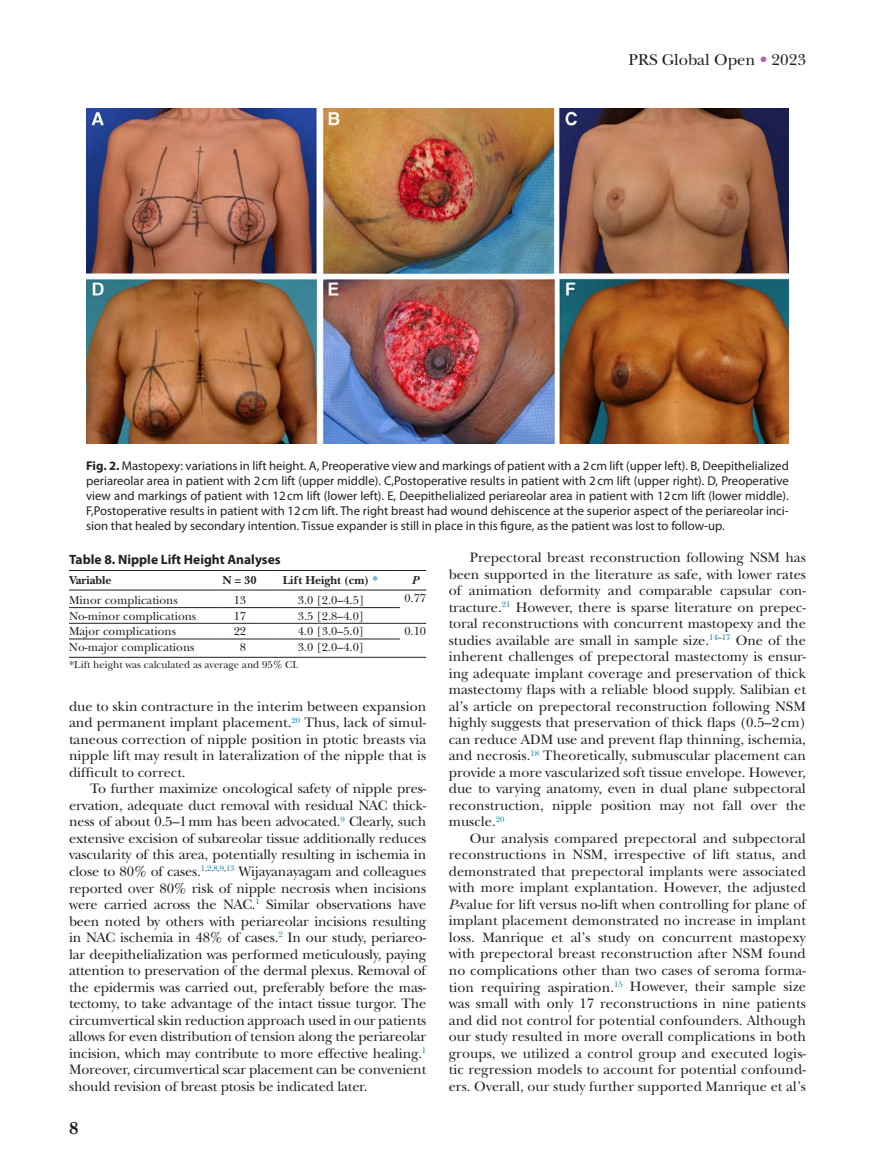
<style>
.page{position:relative;width:878px;height:1175px;background:#fff}
.page>*{position:absolute;margin:0;border:0;box-sizing:border-box;transform-origin:0 0}
.t1{font:700 18px "New Baskerville Std";color:#231f20}
.t2{font:16.5px "New Baskerville Std";color:#231f20}
.t3{font:14.25px/16.5px "New Baskerville Std";color:#231f20;text-align:justify}
.t4{font:700 13.5px "Myriad Pro";color:#231f20}
.t5{font:12.75px/15px "Myriad Pro";color:#231f20;text-align:justify}
.t6{font:12px "New Baskerville Std";color:#231f20}
.t7{font:700 12px "New Baskerville Std";color:#231f20}
.t8{font:italic 700 12px "New Baskerville Std";color:#231f20}
.t9{font:10.5px "New Baskerville Std";color:#231f20}
.s1{color:#a866aa}
.s2{font-weight:700}
.s3{color:#0f7eac}
.s4{font-style:italic}
</style>
<div class="page">
<img style="left:86px;top:108px;width:702px;height:336px">
<hr style="left:69px;top:570px;width:149px;height:1px;background:#231f20">
<hr style="left:69px;top:589px;width:149px;height:1px;background:#231f20">
<hr style="left:218px;top:570px;width:60px;height:1px;background:#231f20">
<hr style="left:218px;top:589px;width:60px;height:1px;background:#231f20">
<hr style="left:278px;top:570px;width:122px;height:1px;background:#231f20">
<hr style="left:278px;top:589px;width:122px;height:1px;background:#231f20">
<svg style="left:400px;top:570px;width:26px;height:1px"></svg>
<svg style="left:400px;top:589px;width:26px;height:1px"></svg>
<hr style="left:69px;top:607px;width:149px;height:1px;background:#231f20">
<hr style="left:218px;top:607px;width:60px;height:1px;background:#231f20">
<hr style="left:278px;top:607px;width:122px;height:1px;background:#231f20">
<hr style="left:69px;top:623px;width:149px;height:1px;background:#231f20">
<hr style="left:218px;top:623px;width:60px;height:1px;background:#231f20">
<hr style="left:278px;top:623px;width:122px;height:1px;background:#231f20">
<svg style="left:400px;top:623px;width:26px;height:1px"></svg>
<svg style="left:400px;top:657px;width:26px;height:1px"></svg>
<hr style="left:69px;top:638px;width:149px;height:1px;background:#231f20">
<hr style="left:69px;top:657px;width:149px;height:1px;background:#231f20">
<hr style="left:218px;top:638px;width:60px;height:1px;background:#231f20">
<hr style="left:218px;top:657px;width:60px;height:1px;background:#231f20">
<hr style="left:278px;top:638px;width:122px;height:1px;background:#231f20">
<hr style="left:278px;top:657px;width:122px;height:1px;background:#231f20">
<p class="t2" style="left:628px;top:50px;width:179px">PRS Global Open <span class="s1">•</span> 2023</p>
<p class="t5" style="left:86px;top:458px;width:704px"><span class="s2">Fig. 2.</span> Mastopexy: variations in lift height. A, Preoperative view and markings of patient with a 2cm lift (upper left). B, Deepithelialized periareolar area in patient with 2cm lift (upper middle). C,Postoperative results in patient with 2cm lift (upper right). D, Preoperative view and markings of patient with 12cm lift (lower left). E, Deepithelialized periareolar area in patient with 12cm lift (lower middle).<br>F,Postoperative results in patient with 12cm lift. The right breast had wound dehiscence at the superior aspect of the periareolar inci&shy;sion that healed by secondary intention. Tissue expander is still in place in this figure, as the patient was lost to follow-up.</p>
<p class="t4" style="left:69px;top:551px;width:213px">Table 8. Nipple Lift Height Analyses</p>
<p class="t7" style="left:69px;top:573px;width:44px">Variable</p>
<p class="t7" style="left:222px;top:573px;width:36px">N = 30</p>
<p class="t7" style="left:283px;top:573px;width:97px">Lift Height (cm) <span class="s3">*</span></p>
<p class="t8" style="left:412px;top:573px;width:8px">P</p>
<p class="t6" style="left:69px;top:593px;width:110px">Minor complications</p>
<p class="t6" style="left:234px;top:593px;width:14px">13</p>
<p class="t6" style="left:298px;top:593px;width:68px">3.0 [2.0–4.5]</p>
<p class="t6" style="left:404px;top:591px;width:23px">0.77</p>
<p class="t6" style="left:69px;top:608px;width:129px">No-minor complications</p>
<p class="t6" style="left:234px;top:608px;width:14px">17</p>
<p class="t6" style="left:298px;top:608px;width:68px">3.5 [2.8–4.0]</p>
<p class="t6" style="left:69px;top:624px;width:109px">Major complications</p>
<p class="t6" style="left:234px;top:624px;width:14px">22</p>
<p class="t6" style="left:298px;top:624px;width:68px">4.0 [3.0–5.0]</p>
<p class="t6" style="left:404px;top:624px;width:23px">0.10</p>
<p class="t6" style="left:69px;top:640px;width:127px">No-major complications</p>
<p class="t6" style="left:240px;top:640px;width:8px">8</p>
<p class="t6" style="left:298px;top:640px;width:68px">3.0 [2.0–4.0]</p>
<p class="t9" style="left:69px;top:658px;width:231px">*Lift height was calculated as average and 95% CI.</p>
<p class="t3" style="left:448px;top:549px;width:359px;text-indent:21px">Prepectoral breast reconstruction following NSM has been supported in the literature as safe, with lower rates of animation deformity and comparable capsular con&shy;tracture.<sup>21</sup> However, there is sparse literature on prepec&shy;toral reconstructions with concurrent mastopexy and the studies available are small in sample size.<sup>14</sup><sup>–</sup><sup>17</sup> One of the inherent challenges of prepectoral mastectomy is ensur&shy;ing adequate implant coverage and preservation of thick mastectomy flaps with a reliable blood supply. Salibian et al’s article on prepectoral reconstruction following NSM highly suggests that preservation of thick flaps (0.5–2cm) can reduce ADM use and prevent flap thinning, ischemia, and necrosis.<sup>18</sup> Theoretically, submuscular placement can provide a more vascularized soft tissue envelope. However, due to varying anatomy, even in dual plane subpectoral reconstruction, nipple position may not fall over the muscle.<sup>20</sup></p>
<p class="t3" style="left:448px;top:830px;width:359px;text-indent:21px">Our analysis compared prepectoral and subpectoral reconstructions in NSM, irrespective of lift status, and demonstrated that prepectoral implants were associated with more implant explantation. However, the adjusted <span class="s4">P</span>-value for lift versus no-lift when controlling for plane of implant placement demonstrated no increase in implant loss. Manrique et al’s study on concurrent mastopexy with prepectoral breast reconstruction after NSM found no complications other than two cases of seroma forma&shy;tion requiring aspiration.<sup>15</sup> However, their sample size was small with only 17 reconstructions in nine patients and did not control for potential confounders. Although our study resulted in more overall complications in both groups, we utilized a control group and executed logis&shy;tic regression models to account for potential confound&shy;ers. Overall, our study further supported Manrique et al’s</p>
<p class="t3" style="left:69px;top:698px;width:359px">due to skin contracture in the interim between expansion and permanent implant placement.<sup>20</sup> Thus, lack of simul&shy;taneous correction of nipple position in ptotic breasts via nipple lift may result in lateralization of the nipple that is difficult to correct.</p>
<p class="t3" style="left:69px;top:780px;width:359px;text-indent:21px">To further maximize oncological safety of nipple pres&shy;ervation, adequate duct removal with residual NAC thick&shy;ness of about 0.5–1mm has been advocated.<sup>9</sup> Clearly, such extensive excision of subareolar tissue additionally reduces vascularity of this area, potentially resulting in ischemia in close to 80% of cases.<sup>1</sup><sup>,</sup><sup>2</sup><sup>,</sup><sup>8</sup><sup>,</sup><sup>9</sup><sup>,</sup><sup>13</sup> Wijayanayagam and colleagues reported over 80% risk of nipple necrosis when incisions were carried across the NAC.<sup>1</sup> Similar observations have been noted by others with periareolar incisions resulting in NAC ischemia in 48% of cases.<sup>2</sup> In our study, periareo&shy;lar deepithelialization was performed meticulously, paying attention to preservation of the dermal plexus. Removal of the epidermis was carried out, preferably before the mas&shy;tectomy, to take advantage of the intact tissue turgor. The circumvertical skin reduction approach used in our patients allows for even distribution of tension along the periareolar incision, which may contribute to more effective healing.<sup>1<br></sup>Moreover, circumvertical scar placement can be convenient should revision of breast ptosis be indicated later.</p>
<p class="t1" style="left:69px;top:1118px;width:11px">8</p>
</div>
